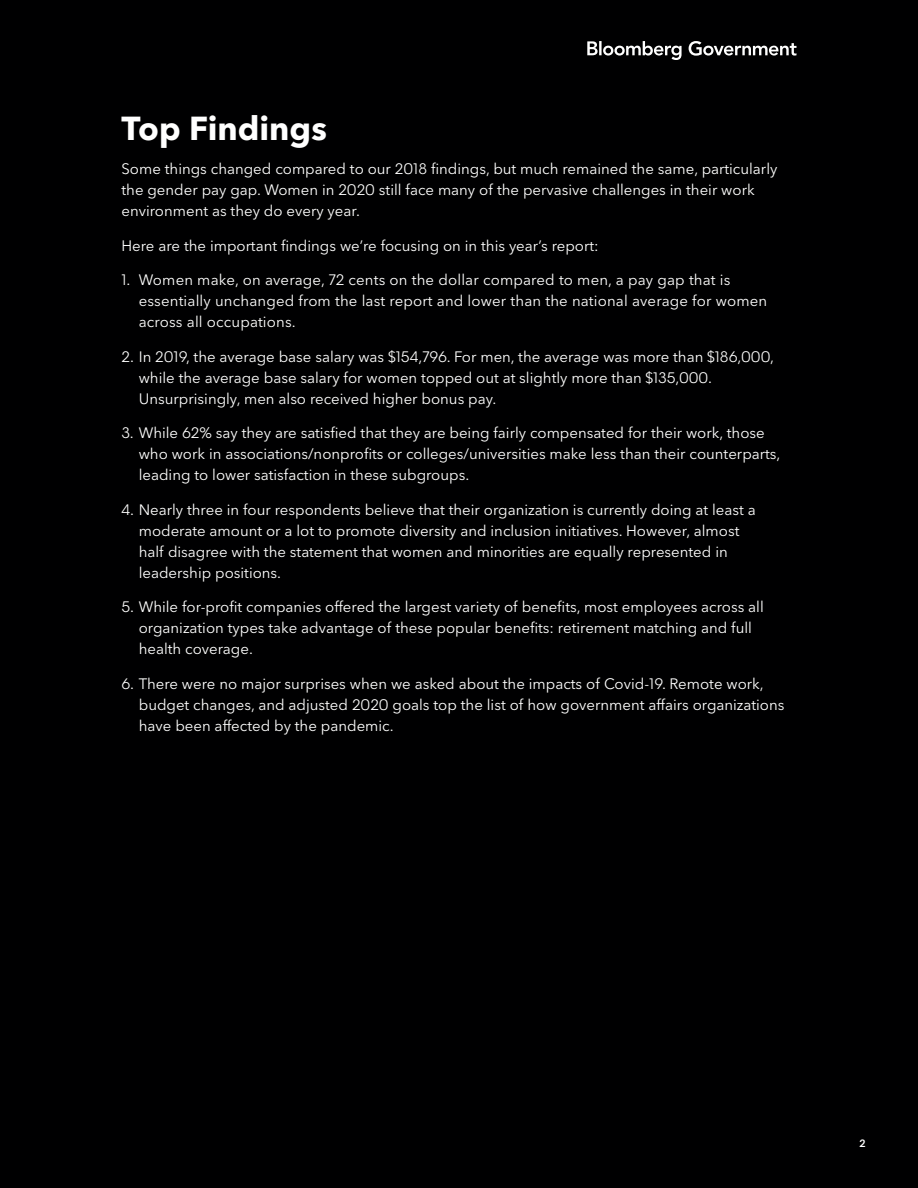
<style>
.page{position:relative;width:918px;height:1188px;background:#000001}
.page>*{position:absolute;margin:0;border:0;box-sizing:border-box;transform-origin:0 0}
.t1{font:700 33px "Avenir Next P For BBG";color:#fff}
.body{font:15px/21px "Avenir Next P For BBG";color:#fff}
.t2{font:600 10.5px "Avenir Next P For BBG";color:#fff}
</style>
<div class="page">
<svg style="left:587px;top:41px;width:209px;height:19px"></svg>
<p class="t1" style="left:122px;top:108px;width:207px">Top Findings</p>
<p class="body" style="left:122px;top:158px;width:657px">Some things changed compared to our 2018 findings, but much remained the same, particularly the gender pay gap. Women in 2020 still face many of the pervasive challenges in their work environment as they do every year.</p>
<p class="body" style="left:122px;top:235px;width:479px">Here are the important findings we’re focusing on in this year’s report:</p>
<p class="body" style="left:139px;top:269px;width:630px;text-indent:-17px">1. Women make, on average, 72 cents on the dollar compared to men, a pay gap that is essentially unchanged from the last report and lower than the national average for women across all occupations.</p>
<p class="body" style="left:139px;top:346px;width:637px;text-indent:-17px">2. In 2019, the average base salary was $154,796. For men, the average was more than $186,000, while the average base salary for women topped out at slightly more than $135,000.<br>Unsurprisingly, men also received higher bonus pay.</p>
<p class="body" style="left:139px;top:422px;width:643px;text-indent:-17px">3. While 62% say they are satisfied that they are being fairly compensated for their work, those who work in associations/nonprofits or colleges/universities make less than their counterparts, leading to lower satisfaction in these subgroups.</p>
<p class="body" style="left:139px;top:499px;width:618px;text-indent:-17px">4. Nearly three in four respondents believe that their organization is currently doing at least a moderate amount or a lot to promote diversity and inclusion initiatives. However, almost half disagree with the statement that women and minorities are equally represented in leadership positions.</p>
<p class="body" style="left:139px;top:596px;width:627px;text-indent:-17px">5. While for-profit companies offered the largest variety of benefits, most employees across all organization types take advantage of these popular benefits: retirement matching and full health coverage.</p>
<p class="body" style="left:139px;top:673px;width:647px;text-indent:-17px">6. There were no major surprises when we asked about the impacts of Covid-19. Remote work, budget changes, and adjusted 2020 goals top the list of how government affairs organizations have been affected by the pandemic.</p>
<p class="t2" style="left:860px;top:1137px;width:8px">2</p>
</div>
